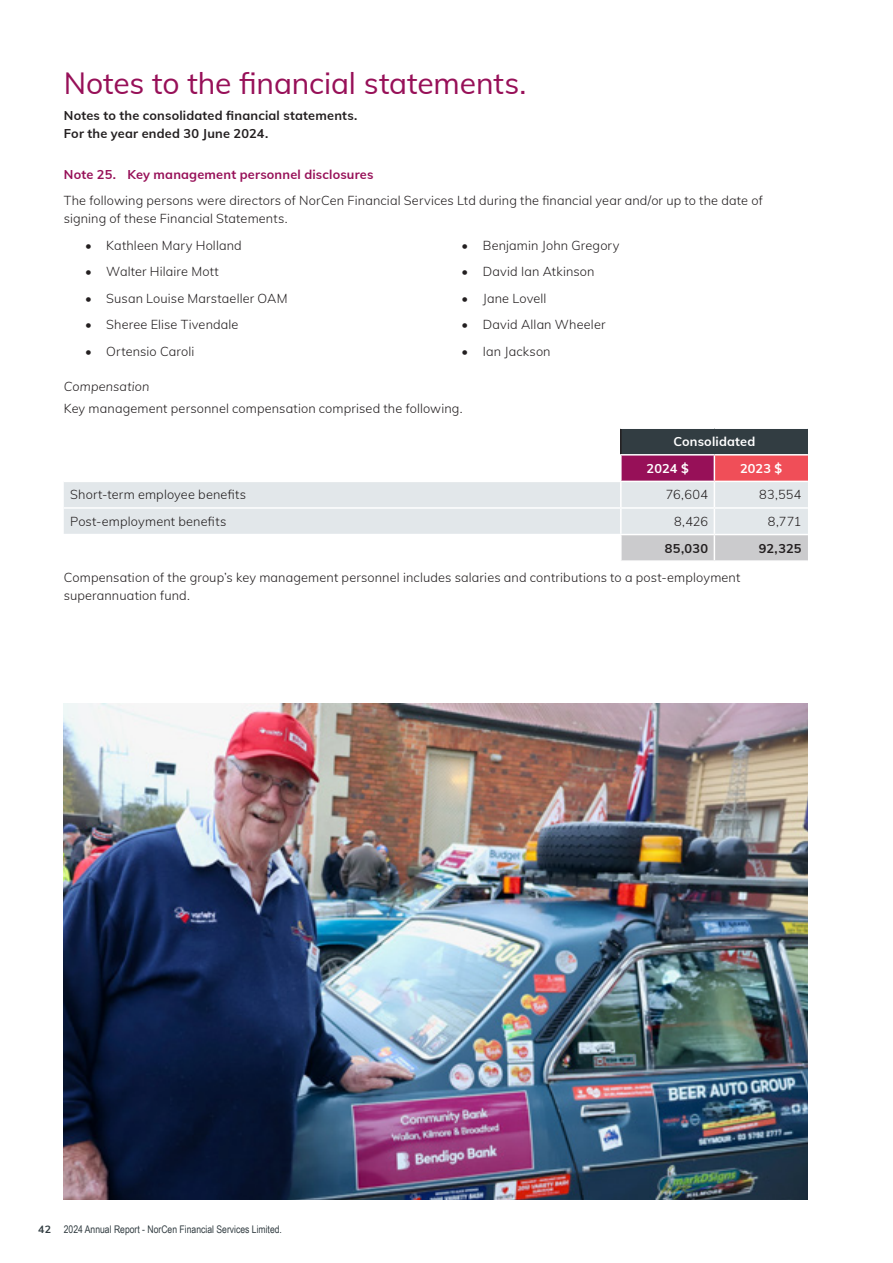
<style>
.page{position:relative;width:893px;height:1263px;background:#fff}
.page>*{position:absolute;margin:0;border:0;box-sizing:border-box;transform-origin:0 0}
.t1{font:30px "Muli";letter-spacing:-.005em;color:#971058}
.t2{font:300 12.75px/18px "Muli";letter-spacing:.01em;color:#231f20}
.t3{font:700 12.75px/18px "Muli";letter-spacing:.015em;color:#231f20}
.t4{font:700 12.75px "Muli";letter-spacing:.015em;color:#971058}
.t5{font:700 12.75px/26.5px "Muli";letter-spacing:.015em;color:#fff}
.t6{font:italic 300 12.75px "Muli";letter-spacing:.01em;color:#231f20}
.t7{font:10.5px "Arial Narrow";color:#323d42}
.s1{font-family:"Muli";font-weight:700}
</style>
<div class="page">
<div style="left:621px;top:428px;width:187px;height:27px;background:#323d42"></div>
<hr style="left:620px;top:429px;width:2px;height:25px;background:#231f20">
<hr style="left:621px;top:427px;width:93px;height:2px;background:#fff">
<hr style="left:714px;top:427px;width:94px;height:2px;background:#fff">
<hr style="left:621px;top:454px;width:93px;height:2px;background:#fff">
<hr style="left:714px;top:454px;width:94px;height:2px;background:#fff">
<svg style="left:64px;top:456px;width:744px;height:104px"></svg>
<img style="left:64px;top:704px;width:744px;height:495px">
<h1 class="t1" style="left:64px;top:61px;width:464px">Notes to the financial statements.</h1>
<p class="t3" style="left:64px;top:106px;width:295px">Notes to the consolidated financial statements.<br>For the year ended 30 June 2024.</p>
<p class="t4" style="left:64px;top:165px;width:311px">Note 25. Key management personnel disclosures</p>
<p class="t2" style="left:64px;top:191px;width:700px">The following persons were directors of NorCen Financial Services Ltd during the financial year and/or up to the date of signing of these Financial Statements.</p>
<p class="t2" style="left:85px;top:235px;width:158px">• Kathleen Mary Holland</p>
<p class="t2" style="left:85px;top:262px;width:135px">• Walter Hilaire Mott</p>
<p class="t2" style="left:85px;top:288px;width:204px">• Susan Louise Marstaeller OAM</p>
<p class="t2" style="left:85px;top:315px;width:155px">• Sheree Elise Tivendale</p>
<p class="t2" style="left:85px;top:341px;width:111px">• Ortensio Caroli</p>
<p class="t2" style="left:462px;top:235px;width:159px">• Benjamin John Gregory</p>
<p class="t2" style="left:462px;top:262px;width:134px">• David Ian Atkinson</p>
<p class="t2" style="left:462px;top:288px;width:86px">• Jane Lovell</p>
<p class="t2" style="left:462px;top:315px;width:145px">• David Allan Wheeler</p>
<p class="t2" style="left:462px;top:342px;width:91px">• Ian Jackson</p>
<p class="t6" style="left:64px;top:377px;width:87px">Compensation</p>
<p class="t2" style="left:64px;top:399px;width:400px">Key management personnel compensation comprised the following.</p>
<p class="t5" style="left:646px;top:428px;width:110px;text-indent:27px">Consolidated<br>2024 $</p>
<p class="t5" style="left:740px;top:454px;width:44px">2023 $</p>
<p class="t2" style="left:70px;top:485px;width:177px">Short-term employee benefits</p>
<p class="t2" style="left:666px;top:485px;width:44px">76,604</p>
<p class="t2" style="left:759px;top:485px;width:44px">83,554</p>
<p class="t2" style="left:70px;top:512px;width:158px">Post-employment benefits</p>
<p class="t2" style="left:674px;top:512px;width:35px">8,426</p>
<p class="t2" style="left:768px;top:512px;width:35px">8,771</p>
<p class="t3" style="left:665px;top:538px;width:45px">85,030</p>
<p class="t3" style="left:759px;top:538px;width:44px">92,325</p>
<p class="t2" style="left:64px;top:568px;width:678px">Compensation of the group’s key management personnel includes salaries and contributions to a post-employment superannuation fund.</p>
<p class="t7" style="left:38px;top:1222px;width:245px"><span class="s1">42</span> 2024 Annual Report - NorCen Financial Services Limited.</p>
</div>
